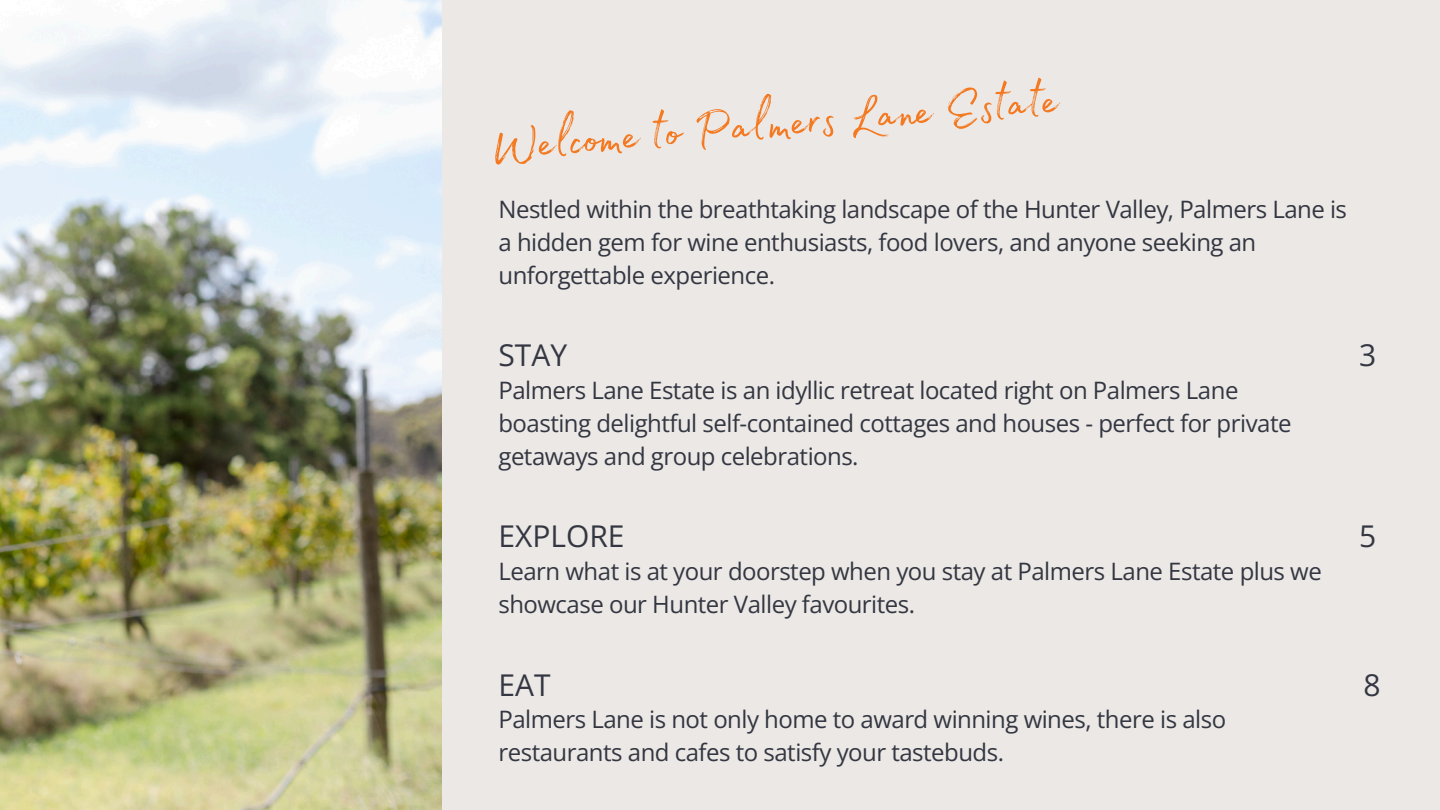
<style>
.page{position:relative;width:1440px;height:810px;background:#ebe8e6}
.page>*{position:absolute;margin:0;border:0;box-sizing:border-box;transform-origin:0 0}
.t1{font:65px "Madelyn";color:#f47920}
.t2{font:30px "Open Sans";color:#343741}
.t3{font:24px/33px "Open Sans";letter-spacing:-.02em;color:#343741}
</style>
<div class="page">
<img style="left:0;top:0;width:441px;height:810px">
<p class="t1" style="left:487px;top:98px;width:571px;rotate:-5deg">Welcome to Palmers Lane Estate</p>
<h1 class="t3" style="left:498px;top:192px;width:850px">Nestled within the breathtaking landscape of the Hunter Valley, Palmers Lane is a hidden gem for wine enthusiasts, food lovers, and anyone seeking an unforgettable experience.</h1>
<p class="t2" style="left:498px;top:334px;width:70px">STAY</p>
<p class="t3" style="left:498px;top:373px;width:795px">Palmers Lane Estate is an idyllic retreat located right on Palmers Lane boasting delightful self-contained cottages and houses - perfect for private getaways and group celebrations.</p>
<h2 class="t2" style="left:1359px;top:334px;width:19px">3</h2>
<h2 class="t2" style="left:498px;top:515px;width:128px">EXPLORE</h2>
<h2 class="t3" style="left:498px;top:554px;width:825px">Learn what is at your doorstep when you stay at Palmers Lane Estate plus we showcase our Hunter Valley favourites.</h2>
<p class="t2" style="left:1359px;top:515px;width:19px">5</p>
<p class="t2" style="left:498px;top:664px;width:54px">EAT</p>
<p class="t3" style="left:498px;top:703px;width:729px">Palmers Lane is not only home to award winning wines, there is also restaurants and cafes to satisfy your tastebuds.</p>
<p class="t2" style="left:1364px;top:664px;width:19px">8</p>
</div>
